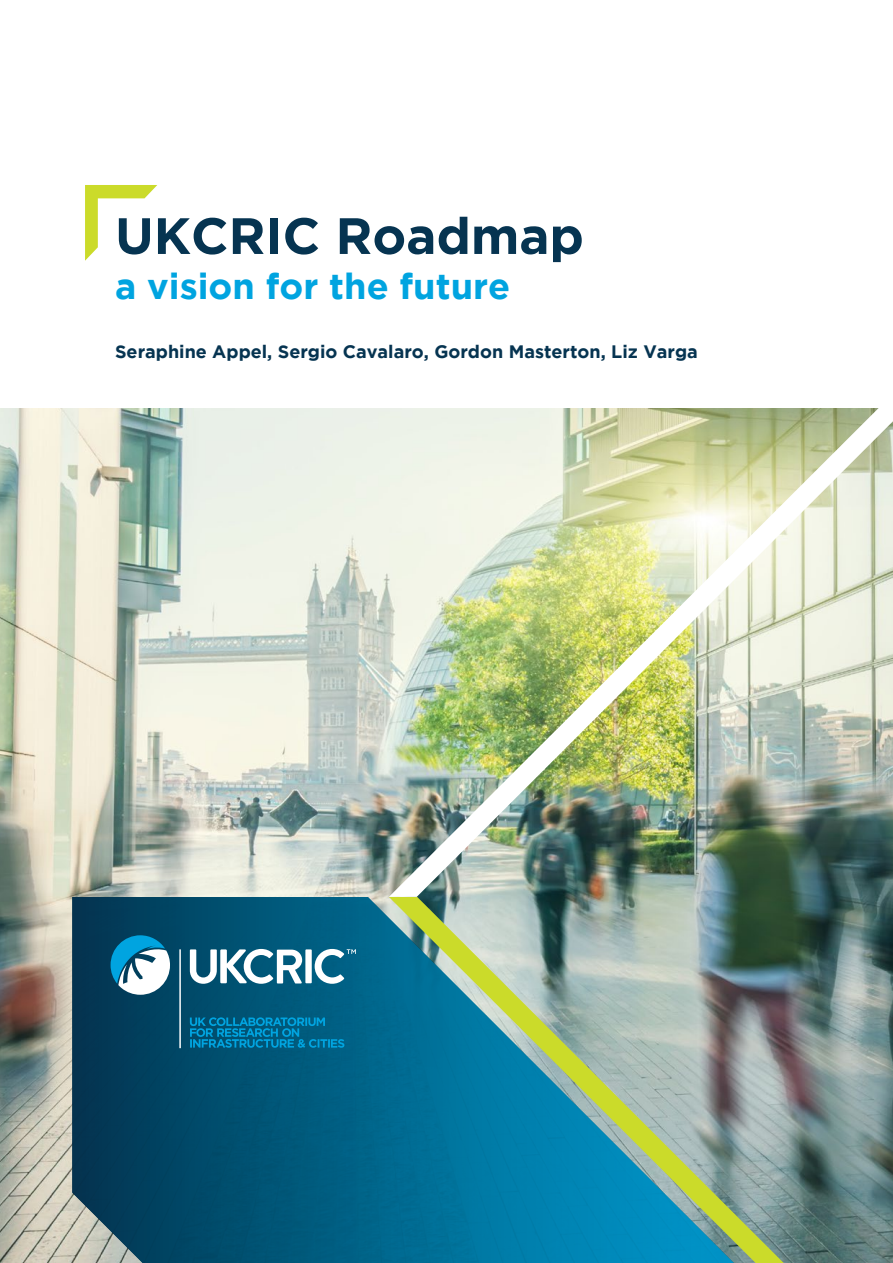
<style>
.page{position:relative;width:893px;height:1263px;background:#fff}
.page>*{position:absolute;margin:0;border:0;box-sizing:border-box;transform-origin:0 0}
.t1{font:700 51px "Gotham";color:#063451}
.t2{font:700 36px "Gotham";color:#00a4e0}
.t3{font:700 18px "Gotham";color:#063451}
</style>
<div class="page">
<img style="left:0;top:408px;width:389px;height:855px">
<svg style="left:72px;top:897px;width:821px;height:366px;background:#215e74"></svg>
<svg style="left:389px;top:897px;width:395px;height:366px;background:#5895a2"></svg>
<img style="left:389px;top:408px;width:504px;height:489px">
<hr style="left:179px;top:949px;width:2px;height:99px;background:#fff">
<svg style="left:190px;top:1017px;width:154px;height:31px;background:#00719c"></svg>
<svg style="left:111px;top:935px;width:59px;height:60px"></svg>
<svg style="left:85px;top:185px;width:72px;height:76px"></svg>
<svg style="left:190px;top:949px;width:166px;height:35px"></svg>
<h1 class="t1" style="left:115px;top:206px;width:470px">UKCRIC Roadmap</h1>
<h2 class="t2" style="left:115px;top:265px;width:397px">a vision for the future</h2>
<p class="t3" style="left:115px;top:341px;width:584px">Seraphine Appel, Sergio Cavalaro, Gordon Masterton, Liz Varga</p>
</div>
